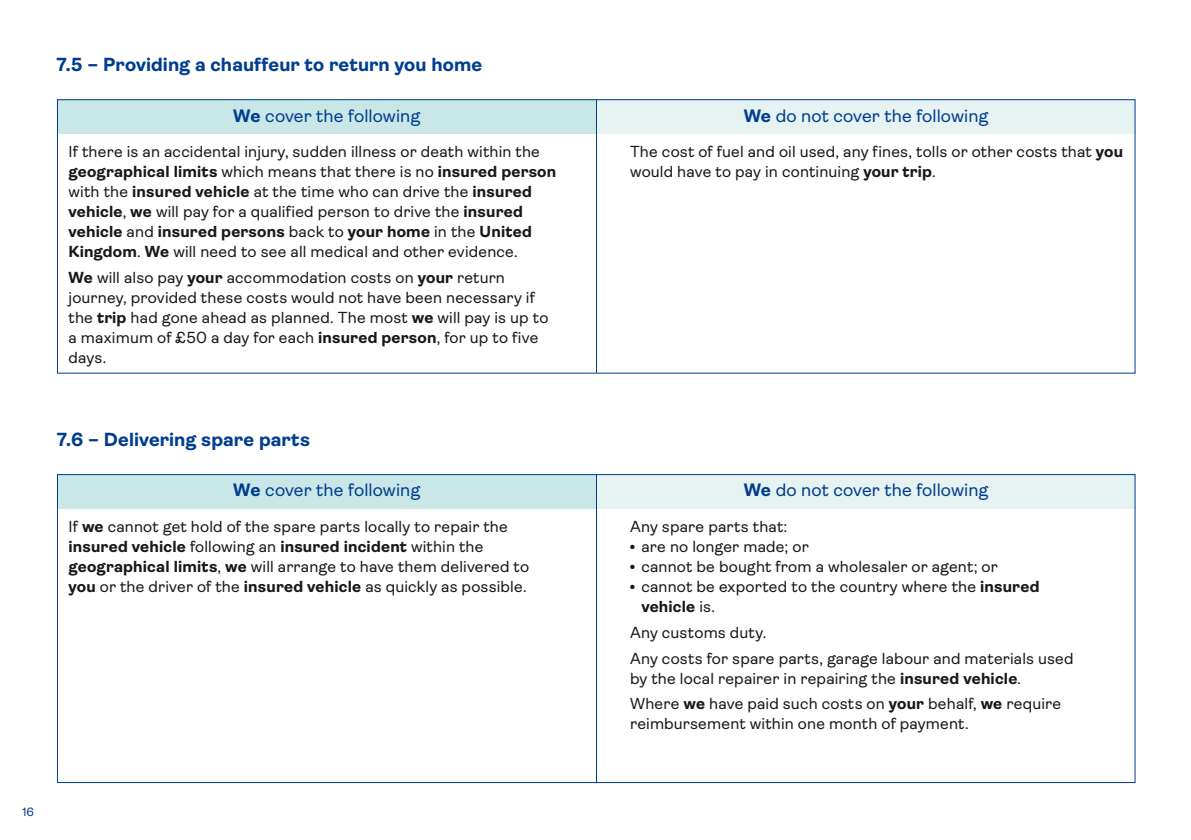
<style>
.page{position:relative;width:1191px;height:840px;background:#fff}
.page>*{position:absolute;margin:0;border:0;box-sizing:border-box;transform-origin:0 0}
.t1{font:700 19px "Ambit";letter-spacing:.005em;color:#003d8f}
.t2{font:18px "Ambit";letter-spacing:.005em;color:#003d8f}
.t3{font:16px/20px "Ambit";letter-spacing:.01em;color:#1a171c}
.t4{font:12px "Ambit";color:#003d8f}
.s1{font-weight:700}
</style>
<div class="page">
<div style="left:597px;top:474px;width:538px;height:34px;background:#e6f3f2"></div>
<div style="left:57px;top:100px;width:539px;height:34px;background:#c9e7e7"></div>
<div style="left:57px;top:474px;width:539px;height:34px;background:#c9e7e7"></div>
<div style="left:597px;top:100px;width:538px;height:34px;background:#e6f3f2"></div>
<hr style="left:596px;top:100px;width:1px;height:272px;background:#003d8f">
<hr style="left:596px;top:474px;width:1px;height:308px;background:#003d8f">
<p class="t1" style="left:57px;top:54px;width:427px">7.5 – Providing a chauffeur to return you home</p>
<p class="t2" style="left:233px;top:105px;width:189px"><span class="s1">We</span> cover the following</p>
<p class="t3" style="left:69px;top:142px;width:489px">If there is an accidental injury, sudden illness or death within the <span class="s1">geographical limits</span> which means that there is no <span class="s1">insured person </span>with the <span class="s1">insured vehicle</span> at the time who can drive the <span class="s1">insured vehicle</span>, <span class="s1">we</span> will pay for a qualified person to drive the <span class="s1">insured vehicle</span> and <span class="s1">insured persons</span> back to <span class="s1">your home</span> in the <span class="s1">United Kingdom</span>. <span class="s1">We</span> will need to see all medical and other evidence.</p>
<p class="t3" style="left:69px;top:267px;width:481px"><span class="s1">We</span> will also pay <span class="s1">your</span> accommodation costs on <span class="s1">your</span> return journey, provided these costs would not have been necessary if the <span class="s1">trip</span> had gone ahead as planned. The most <span class="s1">we</span> will pay is up to a maximum of £50 a day for each <span class="s1">insured person</span>, for up to five days.</p>
<p class="t1" style="left:57px;top:428px;width:254px">7.6 – Delivering spare parts</p>
<p class="t2" style="left:233px;top:480px;width:189px"><span class="s1">We</span> cover the following</p>
<p class="t3" style="left:69px;top:516px;width:462px">If <span class="s1">we</span> cannot get hold of the spare parts locally to repair the <span class="s1">insured vehicle</span> following an <span class="s1">insured incident</span> within the <span class="s1">geographical limits</span>, <span class="s1">we</span> will arrange to have them delivered to <span class="s1">you</span> or the driver of the <span class="s1">insured vehicle</span> as quickly as possible.</p>
<p class="t4" style="left:23px;top:804px;width:13px">16</p>
<p class="t2" style="left:743px;top:105px;width:246px"><span class="s1">We</span> do not cover the following</p>
<p class="t3" style="left:630px;top:142px;width:494px">The cost of fuel and oil used, any fines, tolls or other costs that <span class="s1">you </span>would have to pay in continuing <span class="s1">your trip</span>.</p>
<p class="t2" style="left:743px;top:480px;width:246px"><span class="s1">We</span> do not cover the following</p>
<p class="t3" style="left:630px;top:516px;width:159px">Any spare parts that:</p>
<p class="t3" style="left:630px;top:536px;width:180px">● are no longer made; or</p>
<p class="t3" style="left:630px;top:556px;width:369px">● cannot be bought from a wholesaler or agent; or</p>
<p class="t3" style="left:641px;top:576px;width:400px;text-indent:-11px">● cannot be exported to the country where the <span class="s1">insured vehicle</span> is.</p>
<p class="t3" style="left:630px;top:619px;width:445px;line-height:25.6px">Any customs duty.<br>Any costs for spare parts, garage labour and materials used</p>
<p class="t3" style="left:630px;top:665px;width:433px;line-height:25.6px">by the local repairer in repairing the <span class="s1">insured vehicle</span>.<br>Where <span class="s1">we</span> have paid such costs on <span class="s1">your</span> behalf, <span class="s1">we</span> require</p>
<p class="t3" style="left:630px;top:713px;width:340px">reimbursement within one month of payment.</p>
</div>
